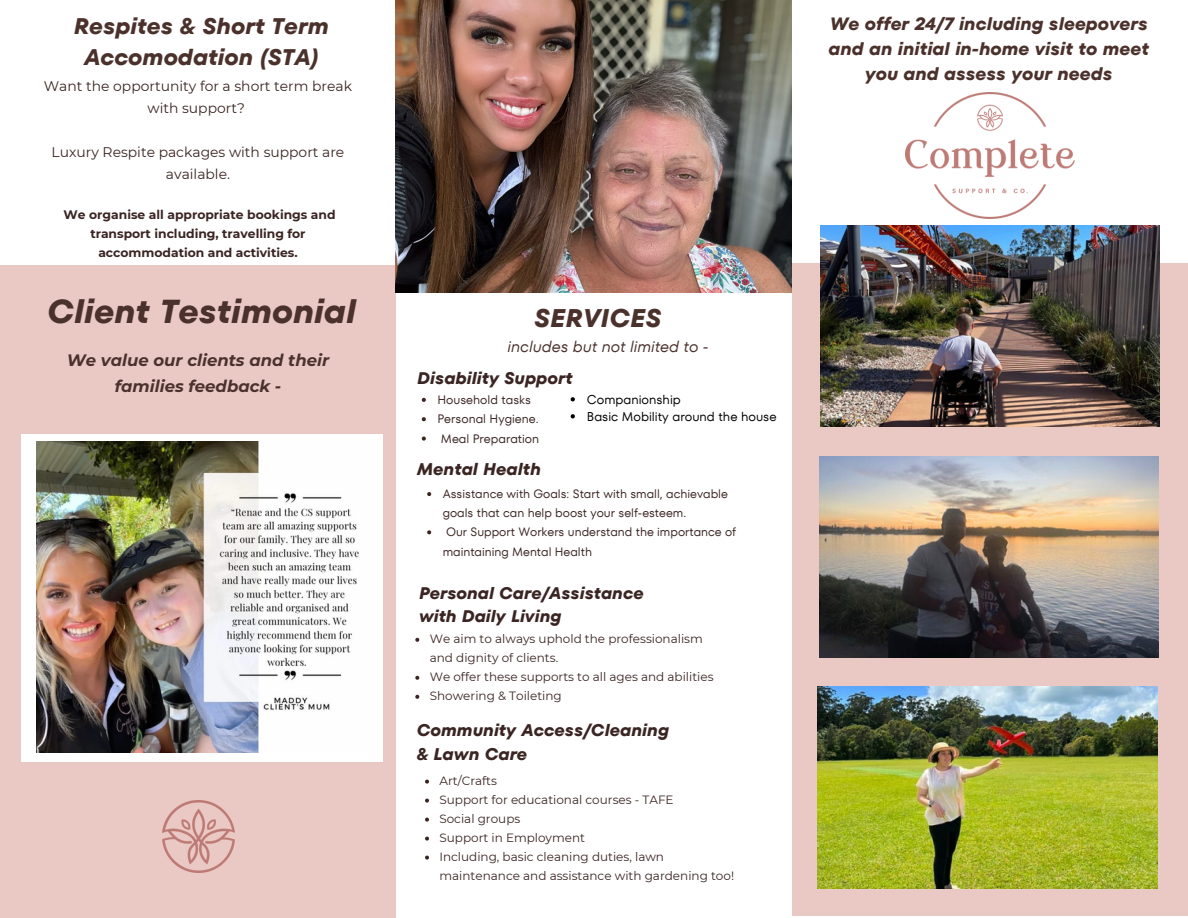
<style>
.page{position:relative;width:1188px;height:918px;background:#fff}
.page>*{position:absolute;margin:0;border:0;box-sizing:border-box;transform-origin:0 0}
.t1{font:italic 700 33.15px "TT Fors";color:#4b312c}
.t2{font:italic 700 25.5px "TT Fors";color:#4b312c}
.t3{font:italic 700 22.5px/31px "TT Fors";color:#4b312c;text-align:center}
.t4{font:italic 700 17.85px/24.8px "TT Fors";color:#4b312c;text-align:center}
.t5{font:italic 700 16.8px/23.2px "TT Fors";color:#3a2522}
.t6{font:italic 700 16.5px/25.8px "Montserrat";color:#4b312c;text-align:center}
.t7{font:italic 15.75px "TT Fors";color:#4b312c}
.t8{font:13.95px/21.9px "Montserrat";color:#3a2522;text-align:center}
.t9{font:12.75px "TT Fors";color:#000}
.t10{font:700 12.3px/19.2px "Montserrat";color:#3a2522;text-align:center}
.t11{font:12.15px/19.2px "TT Fors";color:#3a2522}
.t12{font:12px/19px "Montserrat";color:#3a2522}
</style>
<div class="page">
<div style="left:0;top:265px;width:396px;height:653px;background:#eac9c5"></div>
<img style="left:395px;top:0;width:396px;height:292px">
<div style="left:792px;top:263px;width:396px;height:653px;background:#eac9c5"></div>
<img style="left:820px;top:225px;width:340px;height:202px">
<img style="left:819px;top:456px;width:340px;height:201px">
<img style="left:818px;top:687px;width:340px;height:201px">
<div style="left:21px;top:434px;width:362px;height:327px;background:#fff"></div>
<img style="left:36px;top:442px;width:323px;height:310px">
<img style="left:162px;top:801px;width:72px;height:72px">
<img style="left:906px;top:92px;width:168px;height:126px">
<svg style="left:422px;top:398px;width:4px;height:4px"></svg>
<svg style="left:422px;top:417px;width:4px;height:4px"></svg>
<svg style="left:422px;top:437px;width:4px;height:4px"></svg>
<svg style="left:427px;top:492px;width:4px;height:4px"></svg>
<svg style="left:427px;top:530px;width:4px;height:4px"></svg>
<svg style="left:415px;top:638px;width:4px;height:4px"></svg>
<svg style="left:415px;top:676px;width:4px;height:4px"></svg>
<svg style="left:415px;top:695px;width:4px;height:4px"></svg>
<svg style="left:425px;top:780px;width:4px;height:4px"></svg>
<svg style="left:425px;top:799px;width:4px;height:4px"></svg>
<svg style="left:425px;top:818px;width:4px;height:4px"></svg>
<svg style="left:425px;top:837px;width:4px;height:4px"></svg>
<svg style="left:425px;top:856px;width:4px;height:4px"></svg>
<svg style="left:571px;top:397px;width:4px;height:4px"></svg>
<svg style="left:571px;top:414px;width:4px;height:4px"></svg>
<p class="t3" style="left:74px;top:11px;width:257px">Respites &amp; Short Term<br>Accomodation (STA)</p>
<p class="t8" style="left:44px;top:75px;width:310px">Want the opportunity for a short term break with support?</p>
<p class="t8" style="left:52px;top:141px;width:294px">Luxury Respite packages with support are available.</p>
<p class="t10" style="left:64px;top:205px;width:273px">We organise all appropriate bookings and transport including, travelling for accommodation and activities.</p>
<p class="t1" style="left:47px;top:288px;width:311px">Client Testimonial</p>
<p class="t2" style="left:534px;top:300px;width:129px">SERVICES</p>
<p class="t6" style="left:67px;top:347px;width:264px">We value our clients and their families feedback -</p>
<p class="t7" style="left:508px;top:335px;width:202px">includes but not limited to -</p>
<p class="t5" style="left:417px;top:366px;width:157px">Disability Support</p>
<p class="t11" style="left:437px;top:390px;width:95px">Household tasks</p>
<p class="t11" style="left:437px;top:409px;width:103px">Personal Hygiene.</p>
<p class="t11" style="left:441px;top:429px;width:100px">Meal Preparation</p>
<p class="t5" style="left:417px;top:458px;width:126px">Mental Health</p>
<p class="t9" style="left:587px;top:390px;width:95px">Companionship</p>
<p class="t9" style="left:587px;top:407px;width:191px">Basic Mobility around the house</p>
<p class="t11" style="left:443px;top:484px;width:287px">Assistance with Goals: Start with small, achievable goals that can help boost your self-esteem.</p>
<p class="t11" style="left:443px;top:523px;width:295px">Our Support Workers understand the importance of maintaining Mental Health</p>
<p class="t5" style="left:419px;top:581px;width:226px">Personal Care/Assistance with Daily Living</p>
<p class="t12" style="left:430px;top:629px;width:275px">We aim to always uphold the professionalism and dignity of clients.</p>
<p class="t12" style="left:430px;top:667px;width:285px">We offer these supports to all ages and abilities</p>
<p class="t12" style="left:430px;top:686px;width:134px">Showering &amp; Toileting</p>
<p class="t5" style="left:417px;top:719px;width:254px">Community Access/Cleaning &amp; Lawn Care</p>
<p class="t12" style="left:439px;top:771px;width:59px">Art/Crafts</p>
<p class="t12" style="left:439px;top:790px;width:236px">Support for educational courses - TAFE</p>
<p class="t12" style="left:439px;top:809px;width:82px">Social groups</p>
<p class="t12" style="left:439px;top:828px;width:147px">Support in Employment</p>
<p class="t12" style="left:439px;top:847px;width:296px">Including, basic cleaning duties, lawn maintenance and assistance with gardening too!</p>
<p class="t4" style="left:829px;top:12px;width:322px">We offer 24/7 including sleepovers and an initial in-home visit to meet you and assess your needs</p>
</div>
